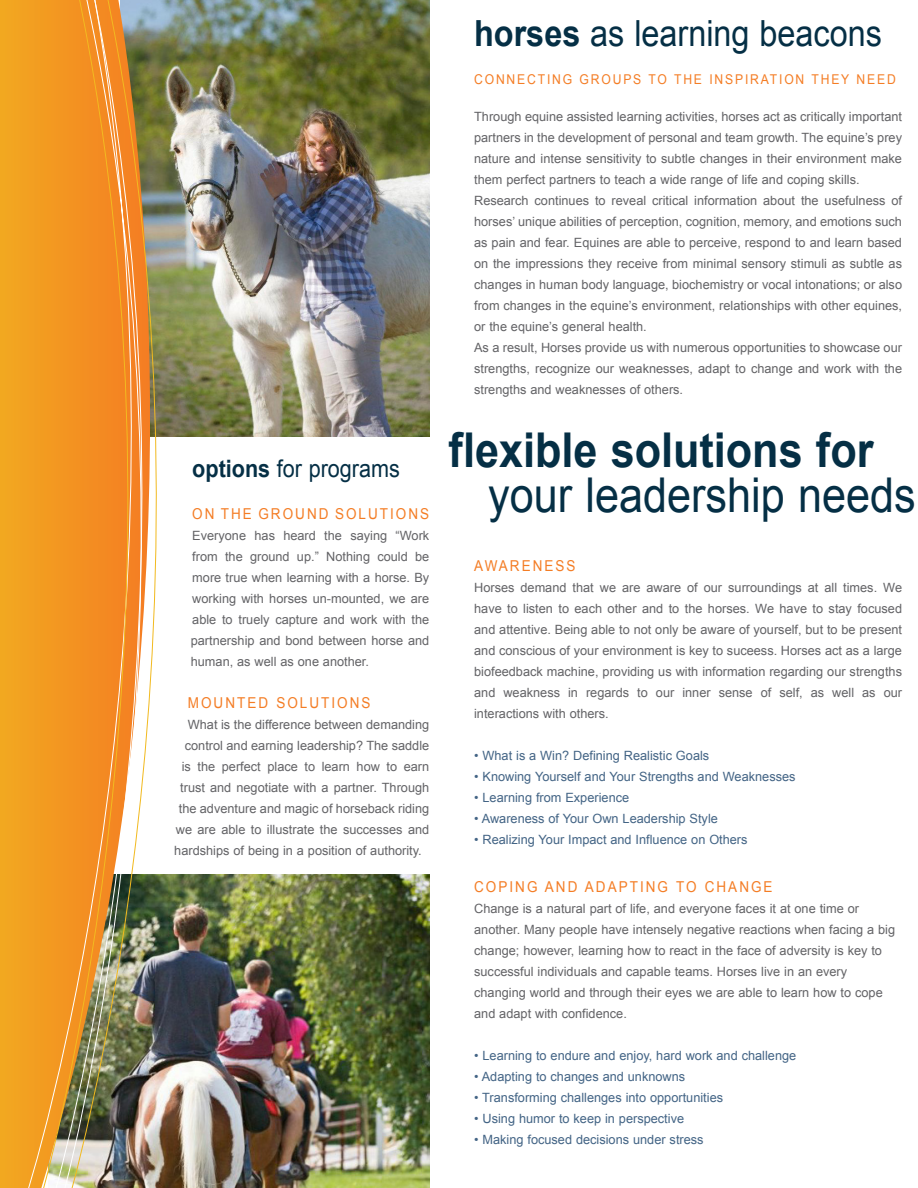
<style>
.page{position:relative;width:918px;height:1188px;background:#fff}
.page>*{position:absolute;margin:0;border:0;box-sizing:border-box;transform-origin:0 0}
.t1{font:700 48px "Arial";color:#052f45;scale:.9 1}
.t2{font:48px "Arial";color:#052f45;scale:.9 1}
.t3{font:36px "Arial";color:#052f45;scale:.9 1}
.t4{font:24px "Arial";color:#052f45;scale:.9 1}
.t5{font:15px "Arial";letter-spacing:.15em;color:#f47d25;scale:.9 1}
.t6{font:13.5px "Arial";letter-spacing:.15em;color:#f47d25;scale:.9 1}
.t7{font:12.75px/21px "Arial";color:#636366;text-align:justify}
.t8{font:12.75px "Arial";color:#436485}
.s1{font-weight:700}
</style>
<div class="page">
<img style="left:213px;top:0;width:216px;height:436px">
<img style="left:213px;top:875px;width:217px;height:313px">
<img style="left:0;top:0;width:213px;height:1188px">
<div style="left:24px;top:0;width:12px;height:1188px;background:#f2a021"></div>
<img style="left:36px;top:0;width:155px;height:1188px">
<p class="t4" style="left:192px;top:453px;width:232px"><span class="s1">options</span> for programs</p>
<p class="t5" style="left:192px;top:504px;width:265px">ON THE GROUND SOLUTIONS</p>
<p class="t7" style="left:191px;top:525px;width:240px">Everyone has heard the saying “Work from the ground up.” Nothing could be more true when learning with a horse. By working with horses un-mounted, we are able to truely capture and work with the partnership and bond between horse and human, as well as one another.</p>
<p class="t5" style="left:188px;top:693px;width:205px">MOUNTED SOLUTIONS</p>
<p class="t7" style="left:188px;top:714px;width:243px">What is the difference between demanding</p>
<p class="t7" style="left:185px;top:735px;width:246px">control and earning leadership? The saddle</p>
<p class="t7" style="left:182px;top:756px;width:249px">is the perfect place to learn how to earn</p>
<p class="t7" style="left:180px;top:777px;width:250px">trust and negotiate with a partner. Through</p>
<p class="t7" style="left:179px;top:798px;width:252px">the adventure and magic of horseback riding</p>
<p class="t7" style="left:176px;top:819px;width:255px">we are able to illustrate the successes and</p>
<p class="t7" style="left:174px;top:840px;width:249px">hardships of being in a position of authority.</p>
<p class="t3" style="left:474px;top:10px;width:455px"><span class="s1">horses</span> as learning beacons</p>
<p class="t6" style="left:474px;top:70px;width:470px">CONNECTING GROUPS TO THE INSPIRATION THEY NEED</p>
<p class="t7" style="left:474px;top:106px;width:429px">Through equine assisted learning activities, horses act as critically important partners in the development of personal and team growth. The equine’s prey nature and intense sensitivity to subtle changes in their environment make them perfect partners to teach a wide range of life and coping skills.</p>
<p class="t7" style="left:474px;top:190px;width:429px">Research continues to reveal critical information about the usefulness of horses’ unique abilities of perception, cognition, memory, and emotions such as pain and fear. Equines are able to perceive, respond to and learn based on the impressions they receive from minimal sensory stimuli as subtle as changes in human body language, biochemistry or vocal intonations; or also from changes in the equine’s environment, relationships with other equines, or the equine’s general health.</p>
<p class="t7" style="left:474px;top:337px;width:429px">As a result, Horses provide us with numerous opportunities to showcase our strengths, recognize our weaknesses, adapt to change and work with the strengths and weaknesses of others.</p>
<p class="t1" style="left:449px;top:418px;width:474px">flexible solutions for</p>
<p class="t2" style="left:488px;top:463px;width:476px">your leadership needs</p>
<p class="t5" style="left:474px;top:556px;width:114px">AWARENESS</p>
<p class="t7" style="left:474px;top:578px;width:429px">Horses demand that we are aware of our surroundings at all times. We have to listen to each other and to the horses. We have to stay focused and attentive. Being able to not only be aware of yourself, but to be present and conscious of your environment is key to suceess. Horses act as a large biofeedback machine, providing us with information regarding our strengths and weakness in regards to our inner sense of self, as well as our interactions with others.</p>
<p class="t8" style="left:474px;top:748px;width:237px">• What is a Win? Defining Realistic Goals</p>
<p class="t8" style="left:474px;top:769px;width:323px">• Knowing Yourself and Your Strengths and Weaknesses</p>
<p class="t8" style="left:474px;top:790px;width:157px">• Learning from Experience</p>
<p class="t8" style="left:474px;top:811px;width:245px">• Awareness of Your Own Leadership Style</p>
<p class="t8" style="left:474px;top:832px;width:275px">• Realizing Your Impact and Influence on Others</p>
<p class="t5" style="left:474px;top:877px;width:333px">COPING AND ADAPTING TO CHANGE</p>
<p class="t7" style="left:474px;top:899px;width:423px;text-align:left">Change is a natural part of life, and everyone faces it at one time or another. Many people have intensely negative reactions when facing a big change; however, learning how to react in the face of adversity is key to successful individuals and capable teams. Horses live in an every changing world and through their eyes we are able to learn how to cope and adapt with confidence.</p>
<p class="t8" style="left:474px;top:1048px;width:324px">• Learning to endure and enjoy, hard work and challenge</p>
<p class="t8" style="left:474px;top:1069px;width:213px">• Adapting to changes and unknowns</p>
<p class="t8" style="left:474px;top:1090px;width:250px">• Transforming challenges into opportunities</p>
<p class="t8" style="left:474px;top:1111px;width:211px">• Using humor to keep in perspective</p>
<p class="t8" style="left:474px;top:1132px;width:231px">• Making focused decisions under stress</p>
</div>
